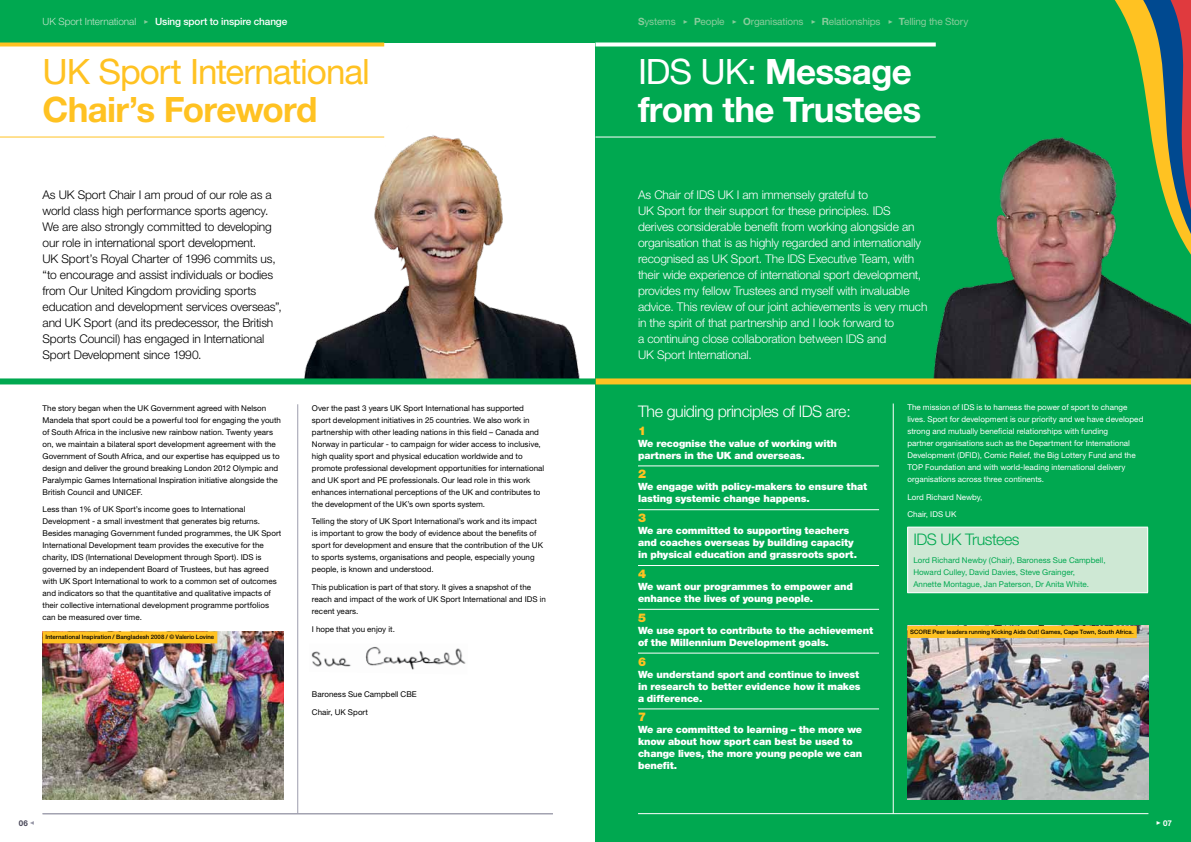
<style>
.page{position:relative;width:1191px;height:842px;background:#fff}
.page>*{position:absolute;margin:0;border:0;box-sizing:border-box;transform-origin:0 0}
.t1{font:700 35px/38px "Helvetica Neue";letter-spacing:-.02em;color:#fff}
.t2{font:35px "Helvetica Neue";letter-spacing:-.03em;color:#ffc222}
.t3{font:700 35px "Helvetica Neue";letter-spacing:-.02em;color:#ffc222}
.t4{font:300 16px "Helvetica Neue";letter-spacing:-.03em;color:#fff}
.t5{font:300 16px "Helvetica Neue";letter-spacing:-.03em;color:#00a850}
.t6{font:300 12px/16px "Helvetica Neue";letter-spacing:-.01em;color:#fff}
.t7{font:300 12px/16px "Helvetica Neue";letter-spacing:-.01em;color:#000}
.t8{font:900 12px "Helvetica Neue";color:#ffc222}
.t9{font:900 10px/12px "Helvetica Neue";letter-spacing:-.015em;color:#fff}
.t10{font:10px "Helvetica Neue";letter-spacing:-.015em;color:#89cc9c}
.t11{font:500 10px "Helvetica Neue";letter-spacing:-.015em;color:#fff}
.t12{font:8px/12px "Helvetica Neue";letter-spacing:.005em;color:#000}
.t13{font:8px/12px "Helvetica Neue";letter-spacing:.005em;color:#fff}
.t14{font:8px/12px "Helvetica Neue";letter-spacing:.005em;color:#00a850}
.t15{font:700 8px "Helvetica Neue";color:#494758}
.t16{font:700 8px "Helvetica Neue";color:#fff}
.t17{font:500 6px "Helvetica Neue";letter-spacing:.005em;color:#000}
.s1{font-weight:300;color:#c3e3ca}
.s2{font-family:"Minion Pro";font-weight:400;font-size:8px;color:#89cc9c}
.s3{font-weight:700}
.s4{font-family:"Minion Pro";font-size:8px}
.s5{font-weight:400}
.s6{font-family:"Minion Pro";font-weight:400;color:#fff}
.s7{font-family:"Minion Pro";font-weight:400;color:#9595a5}
.s8{font-family:"Minion Pro";font-weight:400}
</style>
<div class="page">
<div style="left:595px;top:0;width:596px;height:842px;background:#00a850"></div>
<div style="left:0;top:0;width:595px;height:43px;background:#00a850"></div>
<hr style="left:43px;top:813px;width:510px;height:1px;background:#9e9ead">
<hr style="left:43px;top:814px;width:510px;height:1px;background:#9e9ead">
<hr style="left:638px;top:813px;width:510px;height:1px;background:#fff">
<hr style="left:893px;top:403px;width:1px;height:411px;background:#fff">
<hr style="left:297px;top:404px;width:1px;height:410px;background:#9e9ead">
<img style="left:43px;top:631px;width:240px;height:168px">
<img style="left:933px;top:136px;width:258px;height:242px">
<img style="left:907px;top:626px;width:241px;height:173px">
<svg style="left:1067px;top:0;width:124px;height:323px"></svg>
<div style="left:43px;top:631px;width:174px;height:12px;background:#ffc222"></div>
<div style="left:907px;top:626px;width:229px;height:12px;background:#ffc222"></div>
<div style="left:595px;top:378px;width:596px;height:6px;background:#ffc222"></div>
<svg style="left:0;top:43px;width:384px;height:4px;fill:#ffc222"></svg>
<hr style="left:0;top:137px;width:384px;height:1px;background:#ffc222">
<img style="left:311px;top:646px;width:155px;height:24px">
<svg style="left:595px;top:43px;width:340px;height:4px"></svg>
<hr style="left:595px;top:137px;width:340px;height:1px;background:#fff">
<hr style="left:638px;top:466px;width:241px;height:1px;background:#fff">
<hr style="left:638px;top:509px;width:241px;height:1px;background:#fff">
<hr style="left:638px;top:565px;width:241px;height:1px;background:#fff">
<hr style="left:638px;top:609px;width:241px;height:1px;background:#fff">
<hr style="left:638px;top:653px;width:241px;height:1px;background:#fff">
<hr style="left:638px;top:709px;width:241px;height:1px;background:#fff">
<div style="left:907px;top:527px;width:240px;height:66px;background:#cee8d4"></div>
<hr style="left:907px;top:527px;width:241px;height:1px;background:#fff">
<hr style="left:907px;top:527px;width:1px;height:65px;background:#fff">
<hr style="left:1147px;top:527px;width:1px;height:65px;background:#fff">
<hr style="left:907px;top:592px;width:241px;height:1px;background:#fff">
<img style="left:300px;top:135px;width:280px;height:243px">
<div style="left:0;top:378px;width:595px;height:6px;background:#00a850"></div>
<p class="t11" style="left:43px;top:16px;width:246px"><span class="s1">UK Sport International</span> <span class="s2">▶</span> Using sport to inspire change</p>
<h1 class="t2" style="left:43px;top:51px;width:329px">UK Sport International</h1>
<h1 class="t3" style="left:43px;top:88px;width:277px">Chair’s Foreword</h1>
<p class="t10" style="left:638px;top:16px;width:332px"><span class="s3">S</span>ystems <span class="s4">▶</span> <span class="s3">P</span>eople <span class="s4">▶</span> <span class="s3">O</span>rganisations <span class="s4">▶</span> <span class="s3">R</span>elationships <span class="s4">▶</span> <span class="s3">T</span>elling the Story</p>
<h1 class="t1" style="left:638px;top:52px;width:285px"><span class="s5">IDS UK:</span> Message from the Trustees</h1>
<p class="t7" style="left:43px;top:187px;width:241px">As UK Sport Chair I am proud of our role as a world class high performance sports agency.<br>We are also strongly committed to developing our role in international sport development.<br>UK Sport’s Royal Charter of 1996 commits us, “to encourage and assist individuals or bodies from Our United Kingdom providing sports education and development services overseas”, and UK Sport (and its predecessor, the British Sports Council) has engaged in International Sport Development since 1990.</p>
<p class="t6" style="left:638px;top:186px;width:291px">As Chair of IDS UK I am immensely grateful to<br>UK Sport for their support for these principles. IDS derives considerable benefit from working alongside an organisation that is as highly regarded and internationally recognised as UK Sport. The IDS Executive Team, with their wide experience of international sport development, provides my fellow Trustees and myself with invaluable advice. This review of our joint achievements is very much in the spirit of that partnership and I look forward to<br>a continuing close collaboration between IDS and<br>UK Sport International.</p>
<p class="t12" style="left:43px;top:402px;width:240px">The story began when the UK Government agreed with Nelson Mandela that sport could be a powerful tool for engaging the youth of South Africa in the inclusive new rainbow nation. Twenty years on, we maintain a bilateral sport development agreement with the Government of South Africa, and our expertise has equipped us to design and deliver the ground breaking London 2012 Olympic and Paralympic Games International Inspiration initiative alongside the British Council and UNICEF.</p>
<p class="t12" style="left:43px;top:503px;width:240px">Less than 1% of UK Sport’s income goes to International Development - a small investment that generates big returns.<br>Besides managing Government funded programmes, the UK Sport International Development team provides the executive for the charity, IDS (International Development through Sport). IDS is governed by an independent Board of Trustees, but has agreed with UK Sport International to work to a common set of outcomes and indicators so that the quantitative and qualitative impacts of their collective international development programme portfolios can be measured over time.</p>
<p class="t17" style="left:45px;top:633px;width:170px">International Inspiration / Bangladesh 2008 / © Valerio Lovine</p>
<p class="t12" style="left:312px;top:402px;width:234px">Over the past 3 years UK Sport International has supported sport development initiatives in 25 countries. We also work in partnership with other leading nations in this field – Canada and Norway in particular - to campaign for wider access to inclusive, high quality sport and physical education worldwide and to promote professional development opportunities for international and UK sport and PE professionals. Our lead role in this work enhances international perceptions of the UK and contributes to the development of the UK’s own sports system.</p>
<p class="t12" style="left:312px;top:515px;width:233px">Telling the story of UK Sport International’s work and its impact is important to grow the body of evidence about the benefits of sport for development and ensure that the contribution of the UK to sports systems, organisations and people, especially young people, is known and understood.</p>
<p class="t12" style="left:312px;top:581px;width:235px">This publication is part of that story. It gives a snapshot of the reach and impact of the work of UK Sport International and IDS in recent years.</p>
<p class="t12" style="left:312px;top:623px;width:84px">I hope that you enjoy it.</p>
<p class="t12" style="left:312px;top:688px;width:106px">Baroness Sue Campbell CBE</p>
<p class="t12" style="left:312px;top:706px;width:58px">Chair, UK Sport</p>
<h2 class="t4" style="left:638px;top:401px;width:214px">The guiding principles of IDS are:</h2>
<h3 class="t8" style="left:638px;top:423px;width:10px">1</h3>
<p class="t9" style="left:638px;top:437px;width:201px">We recognise the value of working with partners in the UK and overseas.</p>
<h3 class="t8" style="left:638px;top:467px;width:10px">2</h3>
<p class="t9" style="left:638px;top:481px;width:231px">We engage with policy-makers to ensure that lasting systemic change happens.</p>
<h3 class="t8" style="left:638px;top:511px;width:10px">3</h3>
<p class="t9" style="left:638px;top:524px;width:220px">We are committed to supporting teachers and coaches overseas by building capacity in physical education and grassroots sport.</p>
<h3 class="t8" style="left:638px;top:566px;width:10px">4</h3>
<p class="t9" style="left:638px;top:580px;width:216px">We want our programmes to empower and enhance the lives of young people.</p>
<h3 class="t8" style="left:638px;top:610px;width:10px">5</h3>
<p class="t9" style="left:638px;top:624px;width:236px">We use sport to contribute to the achievement of the Millennium Development goals.</p>
<h3 class="t8" style="left:638px;top:654px;width:10px">6</h3>
<p class="t9" style="left:638px;top:668px;width:224px">We understand sport and continue to invest in research to better evidence how it makes a difference.</p>
<h3 class="t8" style="left:638px;top:710px;width:10px">7</h3>
<p class="t9" style="left:638px;top:724px;width:226px">We are committed to learning – the more we know about how sport can best be used to change lives, the more young people we can benefit.</p>
<p class="t13" style="left:907px;top:401px;width:237px">The mission of IDS is to harness the power of sport to change lives. Sport for development is our priority and we have developed strong and mutually beneficial relationships with funding<br>partner organisations such as the Department for International Development (DFID), Comic Relief, the Big Lottery Fund and the TOP Foundation and with world-leading international delivery organisations across three continents.</p>
<p class="t13" style="left:907px;top:491px;width:77px">Lord Richard Newby,</p>
<p class="t13" style="left:907px;top:508px;width:50px">Chair, IDS UK</p>
<h2 class="t5" style="left:913px;top:530px;width:108px">IDS UK Trustees</h2>
<p class="t14" style="left:913px;top:554px;width:194px">Lord Richard Newby (Chair), Baroness Sue Campbell,<br>Howard Culley, David Davies, Steve Grainger,<br>Annette Montague, Jan Paterson, Dr Anita White.</p>
<p class="t17" style="left:910px;top:628px;width:225px">SCORE Peer leaders running Kicking Aids Out! Games, Cape Town, South Africa.</p>
<p class="t15" style="left:12px;top:818px;width:24px"><span class="s6">▶</span>06 <span class="s7">◀</span></p>
<p class="t16" style="left:1156px;top:818px;width:17px"><span class="s8">▶</span> 07</p>
</div>
